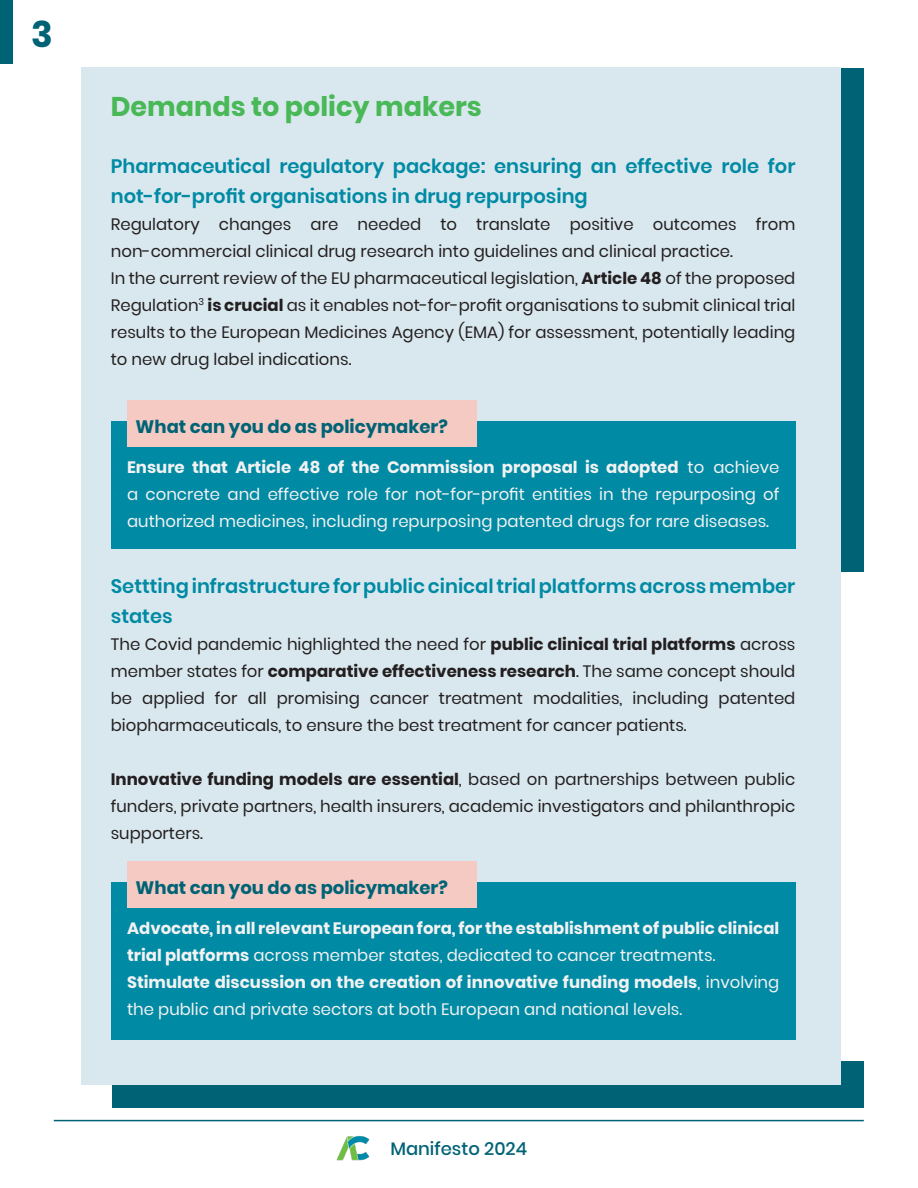
<style>
.page{position:relative;width:918px;height:1188px;background:#fff}
.page>*{position:absolute;margin:0;border:0;box-sizing:border-box;transform-origin:0 0}
.t1{font:700 36px "Poppins";color:#006375}
.t2{font:700 27px "Poppins";color:#49b857}
.t3{font:600 19.5px/30px "Poppins";color:#008aa4}
.t4{font:700 18px "Poppins";color:#006375}
.t5{font:500 18px "Poppins";color:#006375}
.t6{font:16.5px/27px "Poppins";color:#231f20;text-align:justify}
.t7{font:16.5px/27px "Poppins";color:#f2f2f2;text-align:justify}
.t8{font:700 16.5px/27px "Poppins";color:#f2f2f2}
.s1{font-weight:700}
.s2{font-weight:400}
</style>
<div class="page">
<div style="left:112px;top:1061px;width:752px;height:47px;background:#006375"></div>
<div style="left:817px;top:68px;width:47px;height:504px;background:#006375"></div>
<div style="left:81px;top:67px;width:759px;height:1017px;background:#d9e8ee"></div>
<hr style="left:54px;top:1120px;width:810px;height:1px;background:#006375">
<img style="left:336px;top:1136px;width:34px;height:25px">
<div style="left:0;top:0;width:13px;height:64px;background:#006375"></div>
<div style="left:111px;top:421px;width:685px;height:128px;background:#008aa4"></div>
<div style="left:127px;top:400px;width:349px;height:47px;background:#f4cac2"></div>
<div style="left:111px;top:882px;width:685px;height:157px;background:#008aa4"></div>
<div style="left:127px;top:861px;width:349px;height:47px;background:#f4cac2"></div>
<p class="t1" style="left:31px;top:14px;width:23px">3</p>
<p class="t2" style="left:111px;top:91px;width:373px">Demands to policy makers</p>
<p class="t3" style="left:111px;top:151px;width:686px">Pharmaceutical regulatory package: ensuring an effective role for not-for-profit organisations in drug repurposing</p>
<p class="t6" style="left:111px;top:211px;width:686px">Regulatory changes are needed to translate positive outcomes from non-commercial clinical drug research into guidelines and clinical practice.</p>
<p class="t6" style="left:111px;top:265px;width:686px">In the current review of the EU pharmaceutical legislation, <span class="s1">Article 48</span> of the proposed Regulation<sup>3</sup> <span class="s1">is crucial</span> as it enables not-for-profit organisations to submit clinical trial results to the European Medicines Agency (EMA) for assessment, potentially leading to new drug label indications.</p>
<p class="t4" style="left:136px;top:416px;width:314px">What can you do as policymaker?</p>
<p class="t7" style="left:127px;top:453px;width:654px"><span class="s1">Ensure that Article 48 of the Commission proposal is adopted</span> to achieve a concrete and effective role for not-for-profit entities in the repurposing of authorized medicines, including repurposing patented drugs for rare diseases.</p>
<p class="t3" style="left:111px;top:571px;width:686px">Settting infrastructure for public cinical trial platforms across member states</p>
<p class="t6" style="left:111px;top:631px;width:686px">The Covid pandemic highlighted the need for <span class="s1">public clinical trial platforms</span> across member states for <span class="s1">comparative effectiveness research</span>. The same concept should be applied for all promising cancer treatment modalities, including patented biopharmaceuticals, to ensure the best treatment for cancer patients.</p>
<p class="t6" style="left:111px;top:766px;width:686px"><span class="s1">Innovative funding models are essential</span>, based on partnerships between public funders, private partners, health insurers, academic investigators and philanthropic supporters.</p>
<p class="t4" style="left:136px;top:877px;width:314px">What can you do as policymaker?</p>
<p class="t8" style="left:127px;top:914px;width:654px">Advocate, in all relevant European fora, for the establishment of public clinical trial platforms <span class="s2">across member states, dedicated to cancer treatments.</span></p>
<p class="t7" style="left:127px;top:968px;width:654px"><span class="s1">Stimulate discussion on the creation of innovative funding models</span>, involving the public and private sectors at both European and national levels.</p>
<p class="t5" style="left:390px;top:1139px;width:138px">Manifesto 2024</p>
</div>
